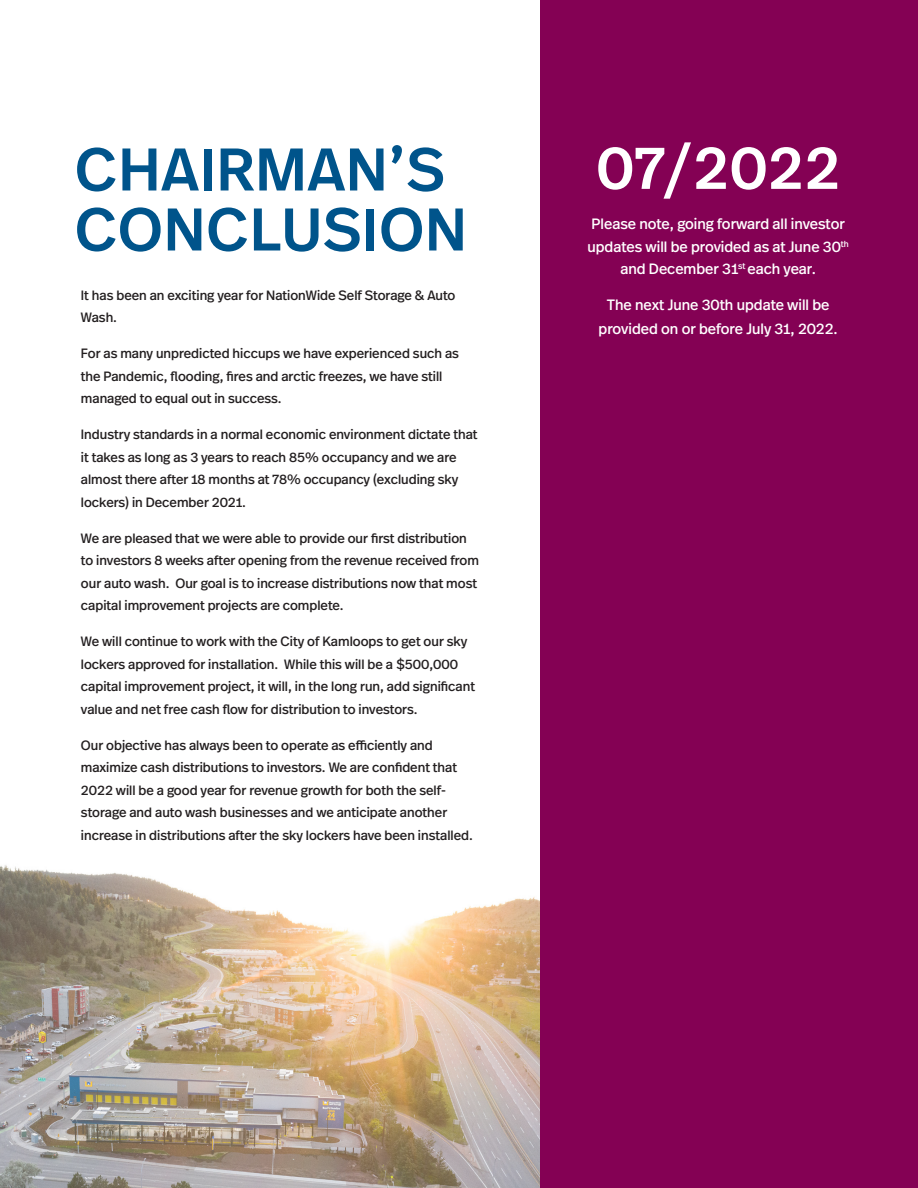
<style>
.page{position:relative;width:918px;height:1188px;background:#fff}
.page>*{position:absolute;margin:0;border:0;box-sizing:border-box;transform-origin:0 0}
.t1{font:500 60px/60px "Real Head Pro";letter-spacing:.02em;color:#00548b}
.t2{font:500 60px "Real Head Pro";letter-spacing:.015em;color:#fff}
.t3{font:15px/22.5px "Real Head Pro";color:#fff;text-align:center}
.t4{font:13.5px/22.5px "Real Head Pro";color:#231f20}
</style>
<div class="page">
<img style="left:0;top:865px;width:540px;height:323px">
<div style="left:540px;top:0;width:378px;height:1188px;background:#840154"></div>
<p class="t1" style="left:75px;top:138px;width:393px">CHAIRMAN’S<br>CONCLUSION</p>
<p class="t2" style="left:596px;top:126px;width:245px">07/2022</p>
<p class="t3" style="left:587px;top:213px;width:263px">Please note, going forward all investor updates will be provided as at June 30<sup>th </sup>and December 31<sup>st</sup> each year.</p>
<p class="t3" style="left:599px;top:293px;width:241px;line-height:24px">The next June 30th update will be provided on or before July 31, 2022.</p>
<p class="t4" style="left:81px;top:283px;width:376px">It has been an exciting year for NationWide Self Storage &amp; Auto<br>Wash.</p>
<p class="t4" style="left:81px;top:342px;width:380px">For as many unpredicted hiccups we have experienced such as the Pandemic, flooding, fires and arctic freezes, we have still managed to equal out in success.</p>
<p class="t4" style="left:81px;top:423px;width:398px">Industry standards in a normal economic environment dictate that it takes as long as 3 years to reach 85% occupancy and we are almost there after 18 months at 78% occupancy (excluding sky lockers) in December 2021.</p>
<p class="t4" style="left:81px;top:526px;width:400px">We are pleased that we were able to provide our first distribution to investors 8 weeks after opening from the revenue received from our auto wash. Our goal is to increase distributions now that most capital improvement projects are complete.</p>
<p class="t4" style="left:81px;top:630px;width:396px">We will continue to work with the City of Kamloops to get our sky lockers approved for installation. While this will be a $500,000 capital improvement project, it will, in the long run, add significant value and net free cash flow for distribution to investors.</p>
<p class="t4" style="left:81px;top:733px;width:393px">Our objective has always been to operate as efficiently and maximize cash distributions to investors. We are confident that 2022 will be a good year for revenue growth for both the self&shy;storage and auto wash businesses and we anticipate another increase in distributions after the sky lockers have been installed.</p>
</div>
